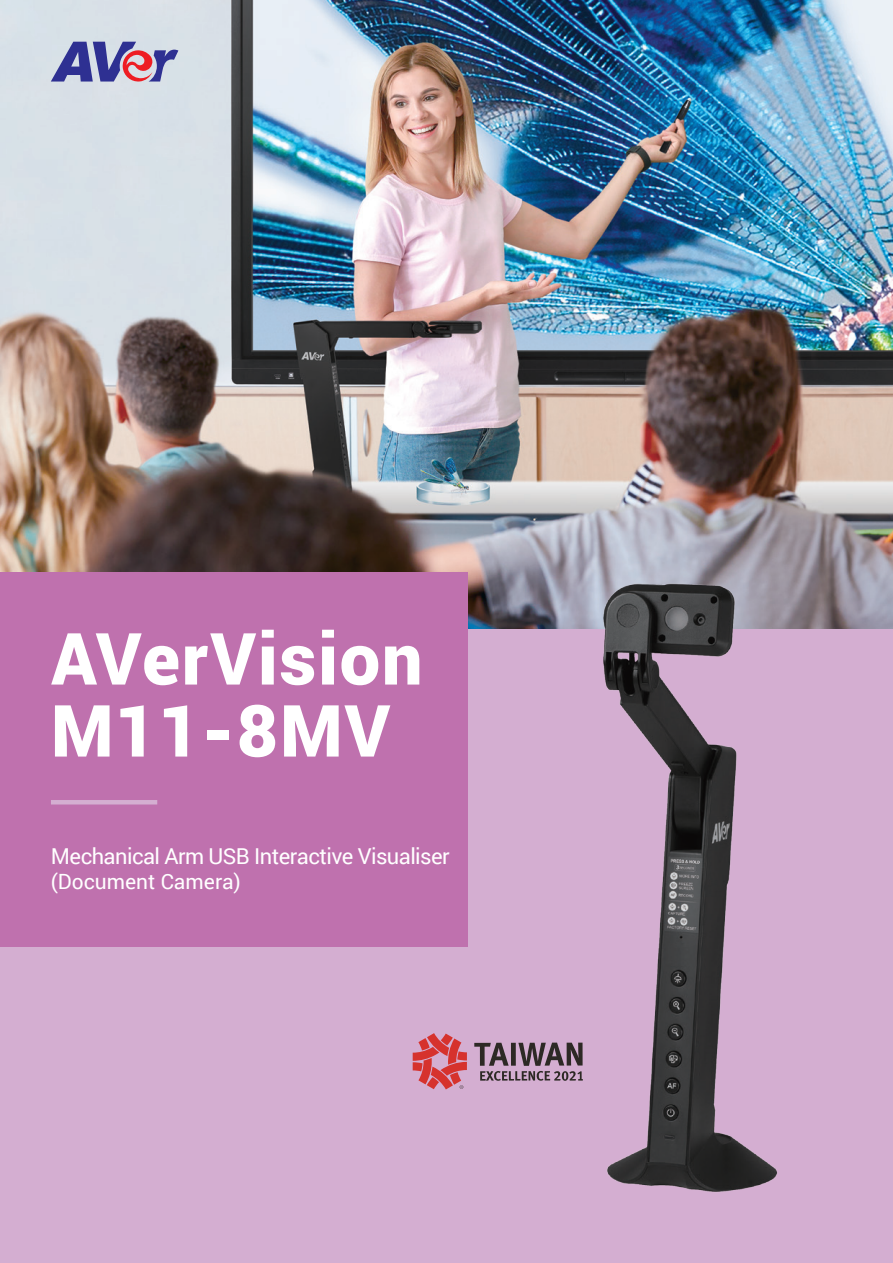
<style>
.page{position:relative;width:893px;height:1263px;background:#fff}
.page>*{position:absolute;margin:0;border:0;box-sizing:border-box;transform-origin:0 0}
.t1{font:900 72px/72px "Roboto";letter-spacing:.025em;color:#fff}
.t2{font:21.9px "Roboto";letter-spacing:-.025em;color:#fff}
.t3{font:21px "Roboto";color:#fff}
</style>
<div class="page">
<img style="left:0;top:0;width:893px;height:572px">
<div style="left:0;top:629px;width:893px;height:634px;background:#d4aed1"></div>
<svg style="left:51px;top:42px;width:127px;height:40px;background:#9386b3"></svg>
<div style="left:0;top:572px;width:468px;height:374px;background:#bf71ae"></div>
<hr style="left:51px;top:800px;width:106px;height:4px;background:#d4aed1">
<img style="left:435px;top:505px;width:458px;height:687px">
<svg style="left:413px;top:1033px;width:54px;height:56px"></svg>
<svg style="left:474px;top:1042px;width:109px;height:39px"></svg>
<h1 class="t1" style="left:51px;top:620px;width:373px">AVerVision<br>M11-8MV</h1>
<p class="t2" style="left:51px;top:841px;width:400px">Mechanical Arm USB Interactive Visualiser</p>
<p class="t3" style="left:51px;top:867px;width:191px">(Document Camera)</p>
</div>
